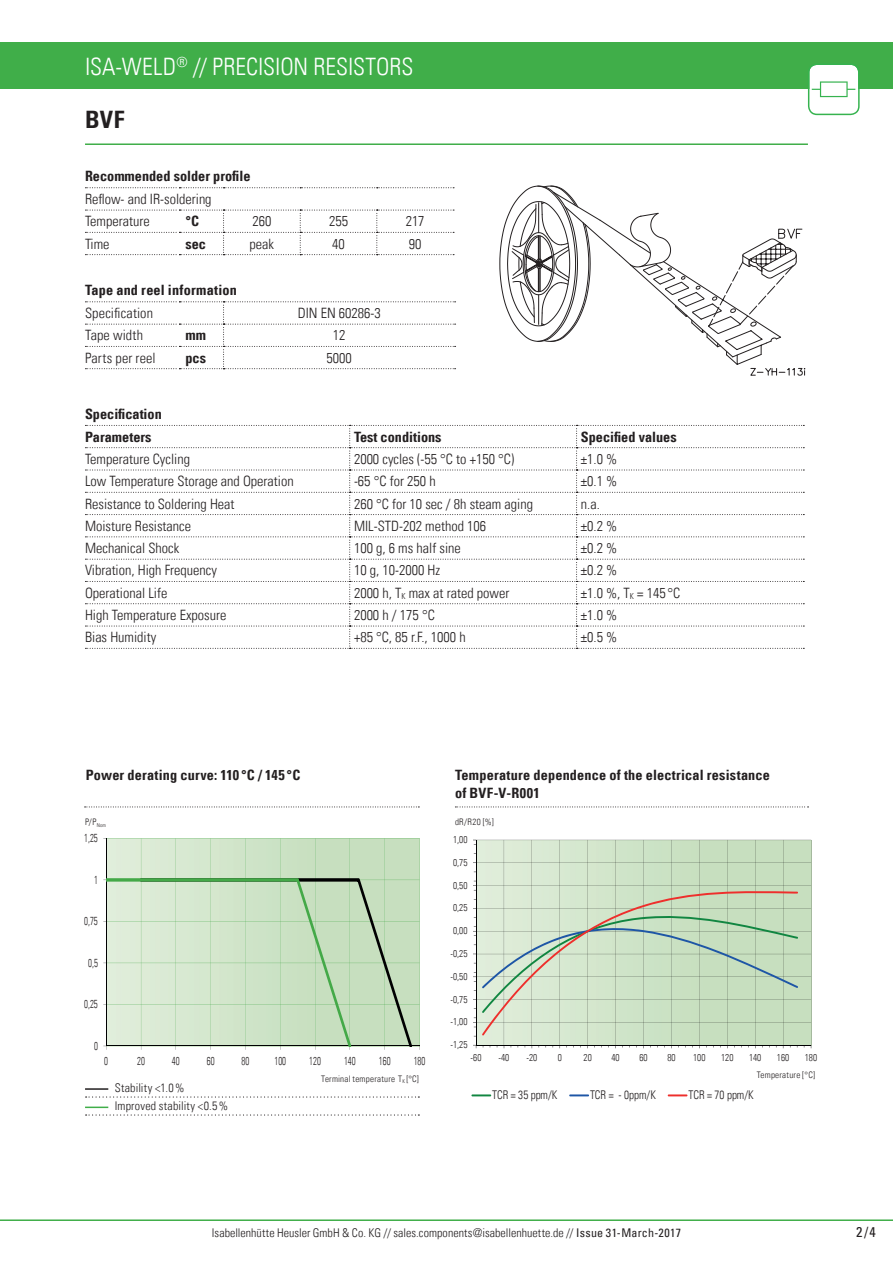
<style>
.page{position:relative;width:893px;height:1263px;background:#fff}
.page>*{position:absolute;margin:0;border:0;box-sizing:border-box;transform-origin:0 0}
.t1{font:24px "Univers Com 47 Light Cond";color:#fff}
.t2{font:24px "Univers Com 67 Bold Cond";color:#231f20}
.t3{font:14.25px/22.4px "Univers Com 47 Light Cond";color:#231f20}
.t4{font:14.25px/22.4px "Univers Com 67 Bold Cond";letter-spacing:.005em;color:#231f20}
.t5{font:condensed 14.25px "Univers Com 57";color:#231f20}
.t6{font:12px/18px "Univers Com 47 Light Cond";letter-spacing:.005em;color:#231f20}
.t7{font:300 condensed 12px "Univers";letter-spacing:.005em;color:#231f20;scale:.94 1}
.t8{font:11.55px "Univers Com 47 Light Cond";color:#231f20;scale:.76 1}
.t9{font:300 condensed 9.9px "Univers";color:#231f20;scale:.94 1}
.t10{font:9px "Univers Com 47 Light Cond";letter-spacing:.02em;color:#231f20}
.s1{font-family:"Univers Com 57";font-stretch:condensed}
</style>
<div class="page">
<hr style="left:0;top:1219px;width:893px;height:2px;background:#40ae49">
<div style="left:0;top:43px;width:893px;height:46px;background:#40ae49"></div>
<hr style="left:85px;top:143px;width:723px;height:2px;background:#40ae49">
<svg style="left:808px;top:65px;width:52px;height:50px"></svg>
<svg style="left:85px;top:187px;width:369px;height:1px"></svg>
<svg style="left:85px;top:210px;width:369px;height:45px"></svg>
<svg style="left:85px;top:301px;width:371px;height:68px"></svg>
<svg style="left:85px;top:424px;width:719px;height:225px"></svg>
<svg style="left:500px;top:186px;width:305px;height:189px"></svg>
<hr style="left:85px;top:1088px;width:23px;height:2px;background:#231f20">
<hr style="left:85px;top:1106px;width:23px;height:2px;background:#40ae49">
<svg style="left:86px;top:1096px;width:333px;height:1px"></svg>
<svg style="left:86px;top:1114px;width:333px;height:1px"></svg>
<svg style="left:85px;top:806px;width:334px;height:1px"></svg>
<img style="left:107px;top:839px;width:312px;height:207px">
<hr style="left:106px;top:1004px;width:313px;height:1px;background:#44a948">
<hr style="left:106px;top:963px;width:313px;height:1px;background:#44a948">
<hr style="left:106px;top:921px;width:313px;height:1px;background:#44a948">
<hr style="left:106px;top:880px;width:313px;height:1px;background:#44a948">
<hr style="left:106px;top:838px;width:313px;height:1px;background:#44a948">
<hr style="left:419px;top:838px;width:1px;height:208px;background:#44a948">
<hr style="left:385px;top:838px;width:1px;height:208px;background:#44a948">
<hr style="left:350px;top:838px;width:1px;height:208px;background:#44a948">
<hr style="left:315px;top:838px;width:1px;height:208px;background:#44a948">
<hr style="left:280px;top:838px;width:1px;height:208px;background:#44a948">
<hr style="left:245px;top:838px;width:1px;height:208px;background:#44a948">
<hr style="left:211px;top:838px;width:1px;height:208px;background:#44a948">
<hr style="left:176px;top:838px;width:1px;height:208px;background:#44a948">
<hr style="left:141px;top:838px;width:1px;height:208px;background:#44a948">
<hr style="left:106px;top:838px;width:1px;height:208px;background:#000001">
<hr style="left:106px;top:1046px;width:313px;height:1px;background:#000001">
<svg style="left:351px;top:878px;width:61px;height:169px;background:#bbd2b3"></svg>
<svg style="left:103px;top:878px;width:248px;height:172px;background:#cbe1c6"></svg>
<svg style="left:455px;top:806px;width:353px;height:1px"></svg>
<hr style="left:811px;top:840px;width:1px;height:205px;background:#000001">
<svg style="left:473px;top:840px;width:338px;height:208px;background:#cbdec5"></svg>
<svg style="left:482px;top:890px;width:316px;height:145px;background:#c8dbc1"></svg>
<hr style="left:471px;top:1094px;width:20px;height:2px;background:#118641">
<hr style="left:569px;top:1094px;width:20px;height:2px;background:#1e56a6">
<svg style="left:668px;top:1094px;width:19px;height:2px"></svg>
<h1 class="t1" style="left:85px;top:52px;width:251px">ISA-WELD<sup>®</sup> // Precision resis</h1>
<h1 class="t1" style="left:365px;top:52px;width:47px">tors</h1>
<h1 class="t2" style="left:85px;top:105px;width:41px">BVF</h1>
<p class="t4" style="left:85px;top:165px;width:167px">Recommended solder profile</p>
<p class="t3" style="left:85px;top:188px;width:128px">Reflow- and IR-soldering<br>Temperature</p>
<p class="t4" style="left:185px;top:210px;width:15px">°C</p>
<p class="t3" style="left:252px;top:210px;width:20px">260</p>
<p class="t3" style="left:329px;top:210px;width:20px">255</p>
<p class="t3" style="left:406px;top:210px;width:20px">217</p>
<p class="t3" style="left:85px;top:232px;width:26px">Time</p>
<p class="t4" style="left:185px;top:232px;width:22px">sec</p>
<p class="t3" style="left:250px;top:232px;width:26px">peak</p>
<p class="t3" style="left:332px;top:232px;width:14px">40</p>
<p class="t3" style="left:409px;top:232px;width:14px">90</p>
<p class="t4" style="left:85px;top:279px;width:153px">Tape and reel information</p>
<p class="t3" style="left:85px;top:302px;width:70px">Specification</p>
<p class="t3" style="left:298px;top:302px;width:85px">DIN EN 60286-3</p>
<p class="t3" style="left:85px;top:324px;width:60px">Tape width</p>
<p class="t4" style="left:185px;top:324px;width:22px">mm</p>
<p class="t3" style="left:333px;top:324px;width:14px">12</p>
<p class="t3" style="left:85px;top:346px;width:72px">Parts per reel</p>
<p class="t4" style="left:185px;top:346px;width:22px">pcs</p>
<p class="t3" style="left:327px;top:346px;width:27px">5000</p>
<p class="t4" style="left:85px;top:403px;width:78px">Specification<br>Parameters</p>
<p class="t4" style="left:354px;top:425px;width:89px">Test conditions</p>
<p class="t4" style="left:581px;top:425px;width:97px">Specified values</p>
<p class="t3" style="left:85px;top:448px;width:106px">Temperature Cycling</p>
<p class="t3" style="left:354px;top:448px;width:162px">2000 cycles (-55 °C to +150 °C)</p>
<p class="t3" style="left:581px;top:448px;width:38px">±1.0 %</p>
<p class="t3" style="left:85px;top:470px;width:210px">Low Temperature Storage and Operation</p>
<p class="t3" style="left:354px;top:470px;width:83px">-65 °C for 250 h</p>
<p class="t3" style="left:581px;top:470px;width:38px">±0.1 %</p>
<p class="t3" style="left:85px;top:492px;width:151px">Resistance to Soldering Heat</p>
<p class="t3" style="left:354px;top:492px;width:180px">260 °C for 10 sec / 8h steam aging</p>
<p class="t3" style="left:581px;top:492px;width:20px">n.a.</p>
<p class="t3" style="left:85px;top:515px;width:108px">Moisture Resistance</p>
<p class="t3" style="left:354px;top:515px;width:134px">MIL-STD-202 method 106</p>
<p class="t3" style="left:581px;top:515px;width:38px">±0.2 %</p>
<p class="t3" style="left:85px;top:537px;width:96px">Mechanical Shock</p>
<p class="t3" style="left:354px;top:537px;width:108px">100 g, 6 ms half sine</p>
<p class="t3" style="left:581px;top:537px;width:38px">±0.2 %</p>
<p class="t3" style="left:85px;top:559px;width:133px">Vibration, High Frequency</p>
<p class="t3" style="left:354px;top:559px;width:88px">10 g, 10-2000 Hz</p>
<p class="t3" style="left:581px;top:559px;width:38px">±0.2 %</p>
<p class="t3" style="left:85px;top:581px;width:84px">Operational Life</p>
<p class="t3" style="left:354px;top:581px;width:157px">2000 h, T<sub>K</sub> max at rated power</p>
<p class="t3" style="left:581px;top:581px;width:100px">±1.0 %, T<sub>K</sub> = 145 °C</p>
<p class="t3" style="left:85px;top:604px;width:143px">High Temperature Exposure</p>
<p class="t3" style="left:354px;top:604px;width:81px">2000 h / 175 °C</p>
<p class="t3" style="left:581px;top:604px;width:38px">±1.0 %</p>
<p class="t3" style="left:85px;top:626px;width:73px">Bias Humidity</p>
<p class="t3" style="left:354px;top:626px;width:113px">+85 °C, 85 r.F., 1000 h</p>
<p class="t3" style="left:581px;top:626px;width:38px">±0.5 %</p>
<p class="t4" style="left:86px;top:764px;width:216px">Power derating curve: 110 °C / 145 °C</p>
<p class="t10" style="left:85px;top:816px;width:23px">P/P<sub>Nom</sub></p>
<p class="t8" style="left:84px;top:831px;width:20px">1,25</p>
<p class="t8" style="left:94px;top:872px;width:7px">1</p>
<p class="t8" style="left:84px;top:914px;width:20px">0,75</p>
<p class="t8" style="left:88px;top:955px;width:14px">0,5</p>
<p class="t8" style="left:84px;top:997px;width:20px">0,25</p>
<p class="t8" style="left:94px;top:1038px;width:7px">0</p>
<p class="t8" style="left:104px;top:1054px;width:7px">0</p>
<p class="t8" style="left:137px;top:1054px;width:12px">20</p>
<p class="t8" style="left:172px;top:1054px;width:12px">40</p>
<p class="t8" style="left:207px;top:1054px;width:12px">60</p>
<p class="t8" style="left:242px;top:1054px;width:12px">80</p>
<p class="t8" style="left:274px;top:1054px;width:17px">100</p>
<p class="t8" style="left:309px;top:1054px;width:17px">120</p>
<p class="t8" style="left:344px;top:1054px;width:17px">140</p>
<p class="t8" style="left:379px;top:1054px;width:17px">160</p>
<p class="t8" style="left:414px;top:1054px;width:17px">180</p>
<p class="t6" style="left:115px;top:1078px;width:115px">Stability &lt;1.0%<br>Improved stability &lt;0.5%</p>
<p class="t10" style="left:321px;top:1073px;width:99px">Terminal temperature T<sub>K</sub> [°C]</p>
<p class="t4" style="left:455px;top:766px;width:316px;line-height:18px">Temperature dependence of the electrical resistance of BVF-V-R001</p>
<p class="t10" style="left:455px;top:816px;width:40px">dR/R20 [%]</p>
<p class="t9" style="left:453px;top:834px;width:17px">1,00</p>
<p class="t9" style="left:453px;top:856px;width:17px">0,75</p>
<p class="t9" style="left:453px;top:879px;width:17px">0,50</p>
<p class="t9" style="left:453px;top:902px;width:17px">0,25</p>
<p class="t9" style="left:453px;top:925px;width:17px">0,00</p>
<p class="t9" style="left:450px;top:947px;width:20px">-0,25</p>
<p class="t9" style="left:450px;top:970px;width:20px">-0,50</p>
<p class="t9" style="left:450px;top:993px;width:20px">-0,75</p>
<p class="t9" style="left:450px;top:1016px;width:20px">-1,00</p>
<p class="t9" style="left:450px;top:1039px;width:20px">-1,25</p>
<p class="t9" style="left:471px;top:1052px;width:13px">-60</p>
<p class="t9" style="left:499px;top:1052px;width:13px">-40</p>
<p class="t9" style="left:526px;top:1052px;width:13px">-20</p>
<p class="t9" style="left:558px;top:1052px;width:6px">0</p>
<p class="t9" style="left:584px;top:1052px;width:10px">20</p>
<p class="t9" style="left:611px;top:1052px;width:10px">40</p>
<p class="t9" style="left:639px;top:1052px;width:10px">60</p>
<p class="t9" style="left:667px;top:1052px;width:10px">80</p>
<p class="t9" style="left:693px;top:1052px;width:15px">100</p>
<p class="t9" style="left:721px;top:1052px;width:15px">120</p>
<p class="t9" style="left:749px;top:1052px;width:15px">140</p>
<p class="t9" style="left:777px;top:1052px;width:15px">160</p>
<p class="t9" style="left:805px;top:1052px;width:15px">180</p>
<p class="t7" style="left:492px;top:1088px;width:71px">TCR = 35 ppm/K</p>
<p class="t7" style="left:590px;top:1088px;width:72px">TCR = - 0ppm/K</p>
<p class="t7" style="left:688px;top:1088px;width:71px">TCR = 70 ppm/K</p>
<p class="t10" style="left:757px;top:1070px;width:60px">Temperature [°C]</p>
<p class="t6" style="left:212px;top:1223px;width:471px">Isabellenhütte Heusler GmbH &amp; Co. KG // sales.components@isabellenhuette.de // <span class="s1">Issue 31-March-2017</span></p>
<p class="t5" style="left:856px;top:1223px;width:21px">2/4</p>
</div>
